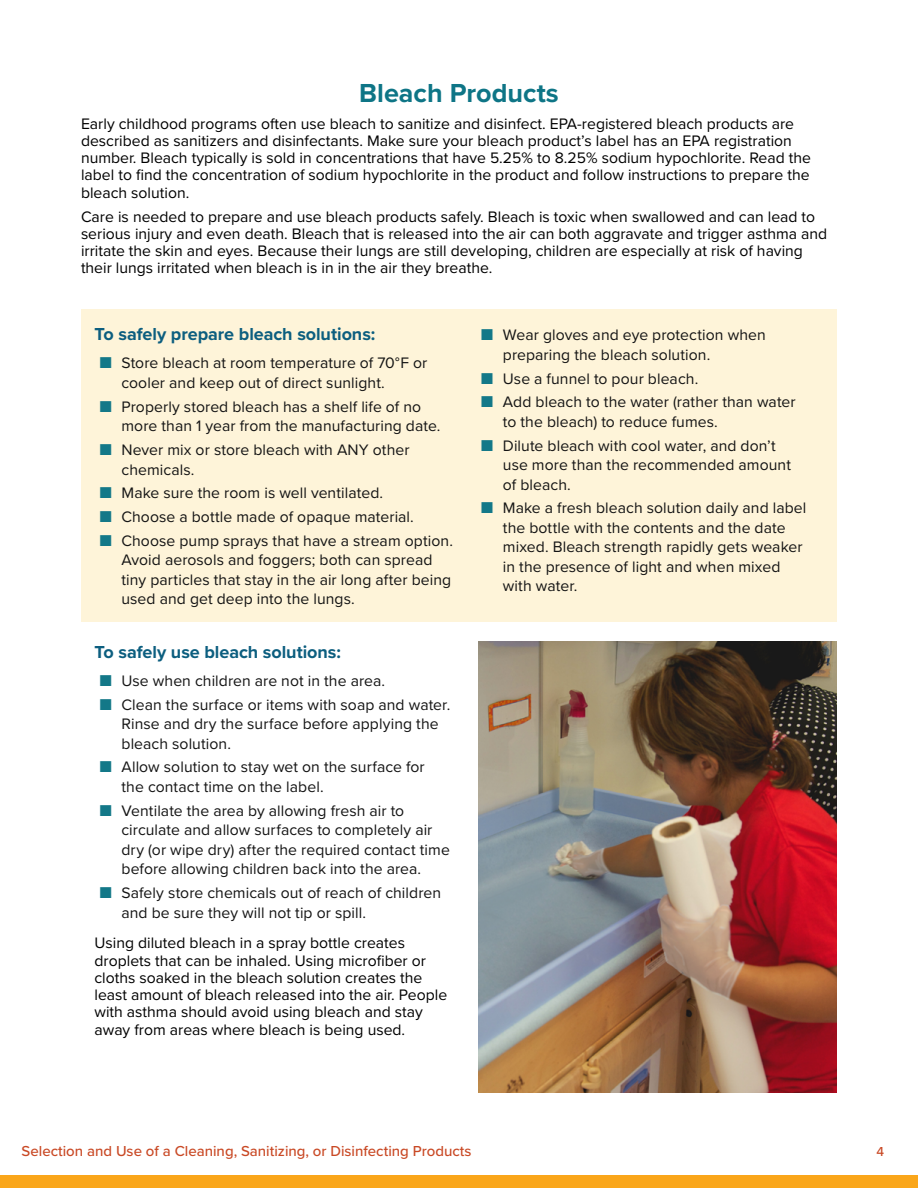
<style>
.page{position:relative;width:918px;height:1188px;background:#fff}
.page>*{position:absolute;margin:0;border:0;box-sizing:border-box;transform-origin:0 0}
.t1{font:700 27px "Proxima Nova";color:#0e7586}
.t2{font:700 18px "Proxima Nova";color:#0c5e7f}
.t3{font:15.75px/19.5px "Proxima Nova";letter-spacing:.005em;color:#141414}
.t4{font:15.75px/17.2px "Proxima Nova";color:#000}
.t5{font:500 15px "Proxima Nova";color:#c94925}
.t6{font:500 13.5px "Proxima Nova";color:#c94925}
.s1{color:#137888}
</style>
<div class="page">
<div style="left:81px;top:309px;width:756px;height:313px;background:#fef4d9"></div>
<img style="left:479px;top:642px;width:358px;height:451px">
<div style="left:0;top:1175px;width:918px;height:13px;background:#faa61a"></div>
<h2 class="t1" style="left:359px;top:73px;width:201px">Bleach Products</h2>
<p class="t4" style="left:81px;top:114px;width:731px">Early childhood programs often use bleach to sanitize and disinfect. EPA-registered bleach products are described as sanitizers and disinfectants. Make sure your bleach product’s label has an EPA registration number. Bleach typically is sold in concentrations that have 5.25% to 8.25% sodium hypochlorite. Read the label to find the concentration of sodium hypochlorite in the product and follow instructions to prepare the bleach solution.</p>
<p class="t4" style="left:81px;top:207px;width:748px">Care is needed to prepare and use bleach products safely. Bleach is toxic when swallowed and can lead to serious injury and even death. Bleach that is released into the air can both aggravate and trigger asthma and irritate the skin and eyes. Because their lungs are still developing, children are especially at risk of having their lungs irritated when bleach is in in the air they breathe.</p>
<h3 class="t2" style="left:94px;top:321px;width:282px">To safely prepare bleach solutions:</h3>
<p class="t3" style="left:121px;top:353px;width:307px;text-indent:-22px"><span class="s1">■</span> Store bleach at room temperature of 70°F or cooler and keep out of direct sunlight.</p>
<p class="t3" style="left:121px;top:396px;width:320px;text-indent:-22px"><span class="s1">■</span> Properly stored bleach has a shelf life of no more than 1 year from the manufacturing date.</p>
<p class="t3" style="left:121px;top:439px;width:290px;text-indent:-22px"><span class="s1">■</span> Never mix or store bleach with ANY other chemicals.</p>
<p class="t3" style="left:100px;top:483px;width:285px"><span class="s1">■</span> Make sure the room is well ventilated.</p>
<p class="t3" style="left:100px;top:506px;width:316px"><span class="s1">■</span> Choose a bottle made of opaque material.</p>
<p class="t3" style="left:121px;top:530px;width:333px;text-indent:-22px"><span class="s1">■</span> Choose pump sprays that have a stream option.<br>Avoid aerosols and foggers; both can spread tiny particles that stay in the air long after being used and get deep into the lungs.</p>
<h3 class="t2" style="left:94px;top:638px;width:248px">To safely use bleach solutions:</h3>
<p class="t3" style="left:100px;top:670px;width:287px"><span class="s1">■</span> Use when children are not in the area.</p>
<p class="t3" style="left:121px;top:694px;width:330px;text-indent:-22px"><span class="s1">■</span> Clean the surface or items with soap and water.<br>Rinse and dry the surface before applying the bleach solution.</p>
<p class="t3" style="left:121px;top:757px;width:305px;text-indent:-22px"><span class="s1">■</span> Allow solution to stay wet on the surface for the contact time on the label.</p>
<p class="t3" style="left:121px;top:800px;width:330px;text-indent:-22px"><span class="s1">■</span> Ventilate the area by allowing fresh air to circulate and allow surfaces to completely air dry (or wipe dry) after the required contact time before allowing children back into the area.</p>
<p class="t3" style="left:121px;top:882px;width:321px;text-indent:-22px"><span class="s1">■</span> Safely store chemicals out of reach of children and be sure they will not tip or spill.</p>
<p class="t4" style="left:95px;top:934px;width:354px">Using diluted bleach in a spray bottle creates droplets that can be inhaled. Using microfiber or cloths soaked in the bleach solution creates the least amount of bleach released into the air. People with asthma should avoid using bleach and stay away from areas where bleach is being used.</p>
<p class="t3" style="left:503px;top:325px;width:264px;text-indent:-22px"><span class="s1">■</span> Wear gloves and eye protection when preparing the bleach solution.</p>
<p class="t3" style="left:481px;top:368px;width:219px"><span class="s1">■</span> Use a funnel to pour bleach.</p>
<p class="t3" style="left:503px;top:392px;width:294px;text-indent:-22px"><span class="s1">■</span> Add bleach to the water (rather than water to the bleach) to reduce fumes.</p>
<p class="t3" style="left:503px;top:435px;width:290px;text-indent:-22px"><span class="s1">■</span> Dilute bleach with cool water, and don’t use more than the recommended amount of bleach.</p>
<p class="t3" style="left:503px;top:498px;width:305px;text-indent:-22px"><span class="s1">■</span> Make a fresh bleach solution daily and label the bottle with the contents and the date mixed. Bleach strength rapidly gets weaker in the presence of light and when mixed with water.</p>
<p class="t5" style="left:22px;top:1139px;width:451px">Selection and Use of a Cleaning, Sanitizing, or Disinfecting Products</p>
<p class="t6" style="left:876px;top:1141px;width:9px">4</p>
</div>
